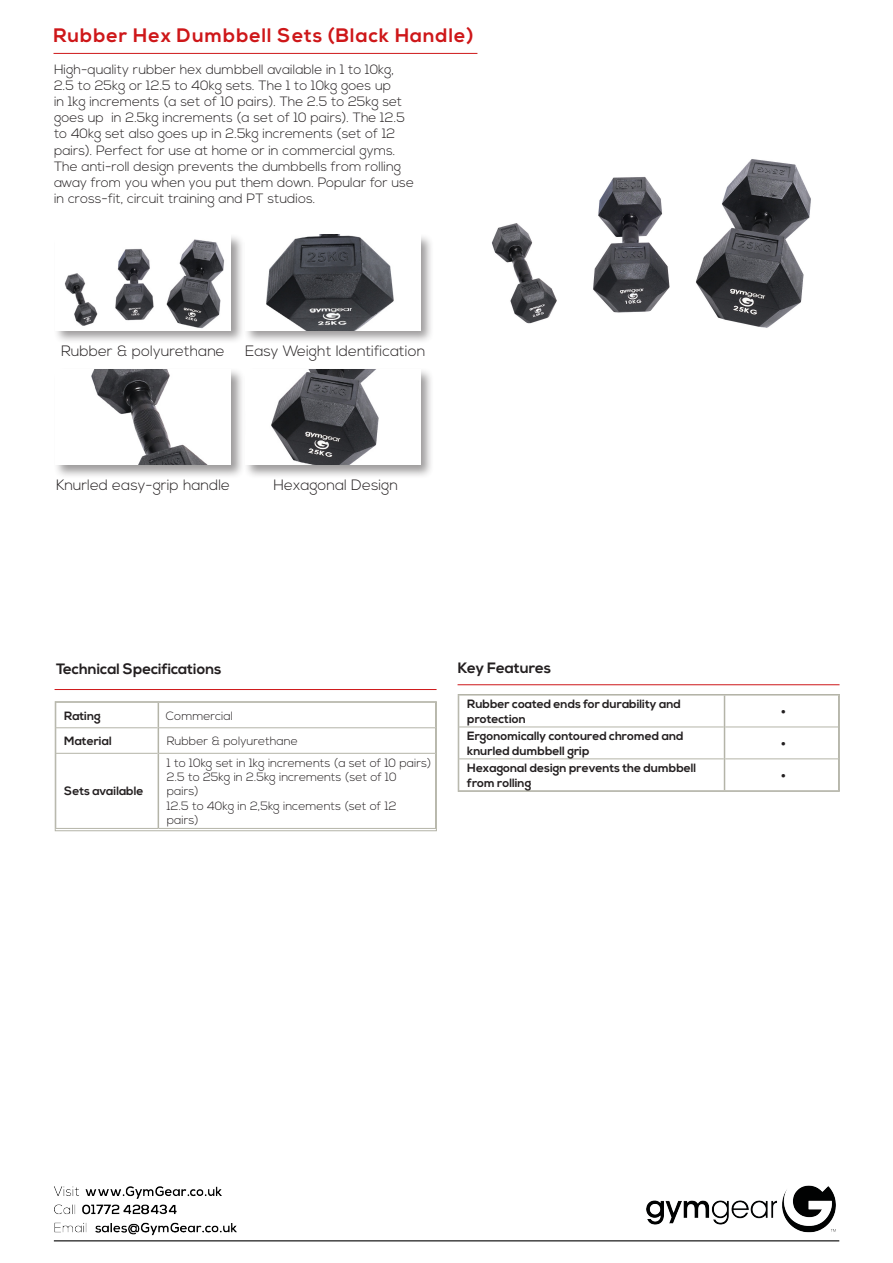
<style>
.page{position:relative;width:893px;height:1263px;background:#fff}
.page>*{position:absolute;margin:0;border:0;box-sizing:border-box;transform-origin:0 0}
.t1{font:700 19.5px "Nexa";letter-spacing:.05em;color:#ce1719}
.t2{font:300 18px "Nexa";color:#231f20}
.t3{font:300 15px "Nexa";color:#231f20}
.t4{font:700 15px "Nexa";color:#231f20}
.t5{font:300 13.5px/16.2px "Nexa";color:#231f20}
.t6{font:700 12px/14.4px "Nexa";color:#231f20}
.t7{font:300 12px/14.4px "Nexa";color:#231f20}
</style>
<div class="page">
<img style="left:53px;top:1185px;width:787px;height:57px">
<hr style="left:55px;top:689px;width:382px;height:1px;background:#ce1719">
<hr style="left:55px;top:727px;width:103px;height:1px;background:#b4b4a8">
<hr style="left:159px;top:727px;width:276px;height:1px;background:#b4b4a8">
<hr style="left:55px;top:753px;width:103px;height:1px;background:#b4b4a8">
<hr style="left:159px;top:753px;width:276px;height:1px;background:#b4b4a8">
<hr style="left:55px;top:828px;width:103px;height:1px;background:#b4b4a8">
<hr style="left:158px;top:828px;width:278px;height:1px;background:#b4b4a8">
<svg style="left:158px;top:703px;width:1px;height:50px"></svg>
<hr style="left:158px;top:753px;width:1px;height:75px;background:#b4b4a8">
<div style="left:55px;top:701px;width:382px;height:130px;border:1px solid #b4b4a8"></div>
<hr style="left:458px;top:684px;width:381px;height:1px;background:#ce1719">
<hr style="left:458px;top:727px;width:266px;height:1px;background:#b4b4a8">
<hr style="left:725px;top:727px;width:113px;height:1px;background:#b4b4a8">
<hr style="left:458px;top:758px;width:266px;height:1px;background:#b4b4a8">
<hr style="left:725px;top:758px;width:113px;height:1px;background:#b4b4a8">
<hr style="left:724px;top:695px;width:1px;height:32px;background:#b4b4a8">
<hr style="left:724px;top:727px;width:1px;height:32px;background:#b4b4a8">
<hr style="left:724px;top:759px;width:1px;height:31px;background:#b4b4a8">
<div style="left:458px;top:694px;width:381px;height:97px;border:1px solid #b4b4a8"></div>
<img style="left:491px;top:159px;width:320px;height:169px">
<hr style="left:54px;top:53px;width:423px;height:1px;background:#ce1719">
<div style="left:53px;top:233px;width:192px;height:111px;background:#231f20;opacity:.45"></div>
<img style="left:55px;top:235px;width:176px;height:95px">
<div style="left:53px;top:367px;width:192px;height:112px;background:#231f20;opacity:.45"></div>
<img style="left:55px;top:370px;width:176px;height:95px">
<div style="left:243px;top:233px;width:192px;height:111px;background:#231f20;opacity:.45"></div>
<img style="left:245px;top:235px;width:175px;height:95px">
<div style="left:243px;top:367px;width:192px;height:112px;background:#231f20;opacity:.45"></div>
<div style="left:245px;top:370px;width:175px;height:95px;background:#fff"></div>
<img style="left:271px;top:370px;width:108px;height:95px">
<p class="t1" style="left:54px;top:24px;width:421px">Rubber Hex Dumbbell Sets (Black Handle)</p>
<p class="t5" style="left:54px;top:61px;width:362px">High-quality rubber hex dumbbell available in 1 to 10kg, 2.5 to 25kg or 12.5 to 40kg sets. The 1 to 10kg goes up<br>in 1kg increments (a set of 10 pairs). The 2.5 to 25kg set goes up in 2.5kg increments (a set of 10 pairs). The 12.5 to 40kg set also goes up in 2.5kg increments (set of 12 pairs). Perfect for use at home or in commercial gyms.<br>The anti-roll design prevents the dumbbells from rolling away from you when you put them down. Popular for use in cross-fit, circuit training and PT studios.</p>
<p class="t3" style="left:61px;top:342px;width:165px">Rubber &amp; polyurethane</p>
<p class="t3" style="left:245px;top:342px;width:182px">Easy Weight Identification</p>
<p class="t3" style="left:56px;top:476px;width:175px">Knurled easy-grip handle</p>
<p class="t3" style="left:274px;top:476px;width:126px">Hexagonal Design</p>
<p class="t4" style="left:56px;top:660px;width:167px">Technical Specifications</p>
<p class="t6" style="left:64px;top:709px;width:38px">Rating</p>
<p class="t7" style="left:166px;top:709px;width:69px">Commercial</p>
<p class="t6" style="left:64px;top:734px;width:49px">Material</p>
<p class="t7" style="left:167px;top:734px;width:133px">Rubber &amp; polyurethane</p>
<p class="t6" style="left:64px;top:784px;width:81px">Sets available</p>
<p class="t7" style="left:167px;top:756px;width:266px">1 to 10kg set in 1kg increments (a set of 10 pairs)</p>
<p class="t7" style="left:167px;top:770px;width:231px">2.5 to 25kg in 2.5kg increments (set of 10 pairs)</p>
<p class="t7" style="left:167px;top:799px;width:231px">12.5 to 40kg in 2,5kg incements (set of 12 pairs)</p>
<p class="t4" style="left:458px;top:659px;width:95px">Key Features</p>
<p class="t6" style="left:467px;top:697px;width:215px">Rubber coated ends for durability and protection</p>
<p class="t2" style="left:781px;top:701px;width:7px">•</p>
<p class="t6" style="left:467px;top:729px;width:218px">Ergonomically contoured chromed and knurled dumbbell grip</p>
<p class="t2" style="left:781px;top:733px;width:7px">•</p>
<p class="t6" style="left:467px;top:761px;width:231px">Hexagonal design prevents the dumbbell from rolling</p>
<p class="t2" style="left:781px;top:765px;width:7px">•</p>
</div>
